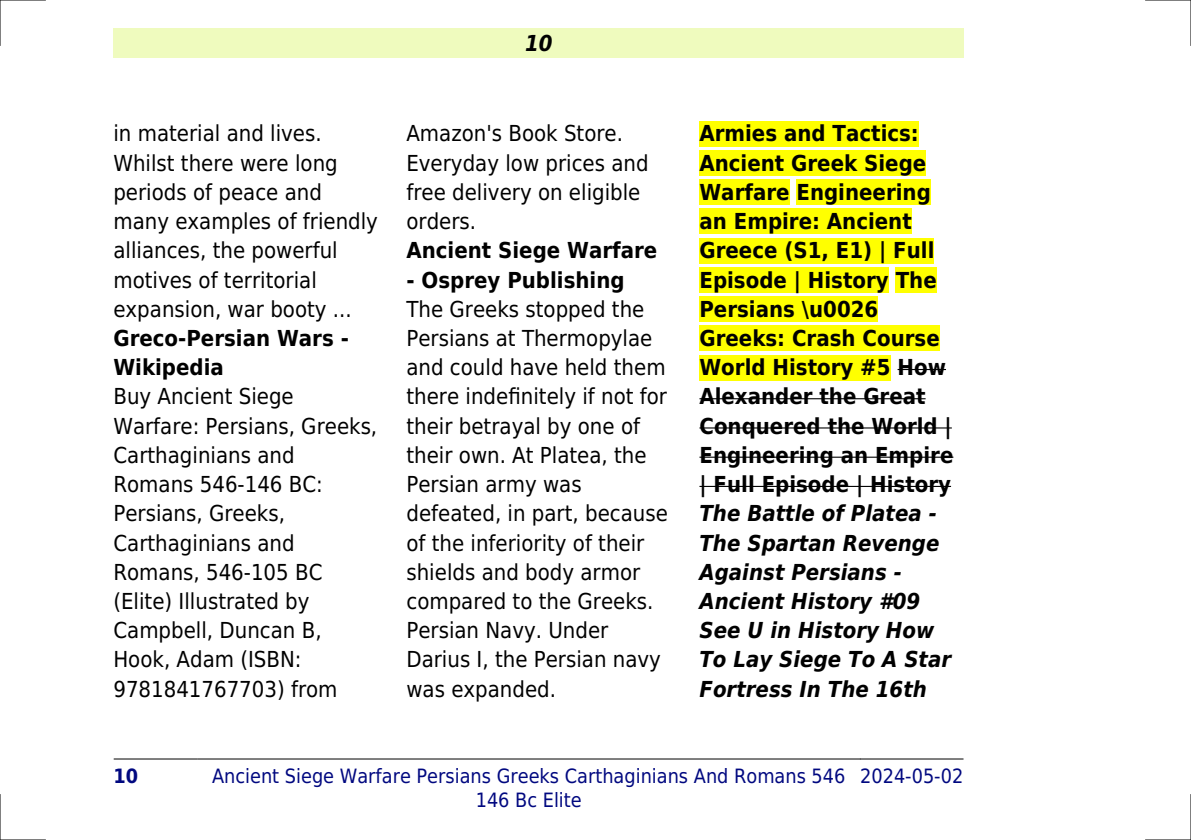
<style>
.page{position:relative;width:1191px;height:840px;background:#fff}
.page>*{position:absolute;margin:0;border:0;box-sizing:border-box;transform-origin:0 0}
.t1{font:22px/29.2px "DejaVu Sans Condensed";color:#000}
.t2{font:700 22px/29.2px "DejaVu Sans Condensed";color:#000}
.t3{font:italic 700 22px/29.2px "DejaVu Sans Condensed";color:#000}
.t4{font:19.8px/23.6px "DejaVu Sans Condensed";color:#000880;text-align:center}
.t5{font:700 19.8px "DejaVu Sans Condensed";color:#000880}
</style>
<div class="page">
<div style="left:113px;top:28px;width:851px;height:30px;background:#effbbe"></div>
<hr style="left:114px;top:758px;width:83px;height:1px;background:#000">
<hr style="left:198px;top:758px;width:662px;height:1px;background:#000">
<hr style="left:860px;top:758px;width:103px;height:1px;background:#000">
<div style="left:699px;top:121px;width:220px;height:25px;background:#ff0"></div>
<div style="left:699px;top:150px;width:227px;height:26px;background:#ff0"></div>
<div style="left:699px;top:179px;width:90px;height:26px;background:#ff0"></div>
<div style="left:796px;top:179px;width:135px;height:26px;background:#ff0"></div>
<div style="left:699px;top:208px;width:213px;height:26px;background:#ff0"></div>
<div style="left:699px;top:238px;width:235px;height:25px;background:#ff0"></div>
<div style="left:699px;top:267px;width:190px;height:25px;background:#ff0"></div>
<div style="left:895px;top:267px;width:41px;height:25px;background:#ff0"></div>
<div style="left:699px;top:296px;width:179px;height:26px;background:#ff0"></div>
<div style="left:699px;top:325px;width:240px;height:26px;background:#ff0"></div>
<div style="left:699px;top:354px;width:191px;height:26px;background:#ff0"></div>
<hr style="left:897px;top:369px;width:49px;height:1px;background:#000">
<hr style="left:699px;top:398px;width:226px;height:1px;background:#000">
<hr style="left:699px;top:427px;width:253px;height:1px;background:#000">
<hr style="left:699px;top:456px;width:254px;height:1px;background:#000">
<hr style="left:699px;top:485px;width:252px;height:1px;background:#000">
<hr style="left:0;top:0;width:45px;height:1px;background:#000">
<hr style="left:1145px;top:0;width:46px;height:1px;background:#000">
<hr style="left:0;top:839px;width:45px;height:1px;background:#000">
<hr style="left:1145px;top:839px;width:46px;height:1px;background:#000">
<hr style="left:0;top:0;width:1px;height:45px;background:#000">
<hr style="left:0;top:794px;width:1px;height:45px;background:#000">
<hr style="left:1190px;top:0;width:1px;height:45px;background:#000">
<hr style="left:1190px;top:794px;width:1px;height:45px;background:#000">
<p class="t3" style="left:525px;top:28px;width:29px">10</p>
<p class="t1" style="left:113px;top:119px;width:266px">in material and lives.<br>Whilst there were long periods of peace and many examples of friendly alliances, the powerful motives of territorial expansion, war booty ...</p>
<p class="t2" style="left:113px;top:323px;width:237px">Greco-Persian Wars -<br>Wikipedia</p>
<p class="t1" style="left:113px;top:382px;width:265px">Buy Ancient Siege<br>Warfare: Persians, Greeks,<br>Carthaginians and<br>Romans 546-146 BC:<br>Persians, Greeks,<br>Carthaginians and<br>Romans, 546-105 BC (Elite) Illustrated by<br>Campbell, Duncan B,<br>Hook, Adam (ISBN:<br>9781841767703) from</p>
<p class="t1" style="left:406px;top:119px;width:244px">Amazon's Book Store.<br>Everyday low prices and free delivery on eligible orders.</p>
<p class="t2" style="left:406px;top:236px;width:252px">Ancient Siege Warfare</p>
<p class="t2" style="left:406px;top:265px;width:220px">- Osprey Publishing</p>
<p class="t1" style="left:406px;top:294px;width:263px">The Greeks stopped the<br>Persians at Thermopylae and could have held them there indefinitely if not for their betrayal by one of their own. At Platea, the<br>Persian army was defeated, in part, because of the inferiority of their shields and body armor compared to the Greeks.<br>Persian Navy. Under<br>Darius I, the Persian navy was expanded.</p>
<p class="t2" style="left:699px;top:119px;width:255px">Armies and Tactics:<br>Ancient Greek Siege<br>Warfare Engineering an Empire: Ancient<br>Greece (S1, E1) | Full<br>Episode | History The<br>Persians \u0026<br>Greeks: Crash Course<br>World History #5 How<br>Alexander the Great<br>Conquered the World |<br>Engineering an Empire | Full Episode | History</p>
<p class="t3" style="left:699px;top:499px;width:253px">The Battle of Platea -<br>The Spartan Revenge<br>Against Persians -<br>Ancient History #09<br>See U in History How<br>To Lay Siege To A Star<br>Fortress In The 16th</p>
<p class="t5" style="left:113px;top:764px;width:26px">10</p>
<p class="t4" style="left:212px;top:763px;width:635px">Ancient Siege Warfare Persians Greeks Carthaginians And Romans 546<br>146 Bc Elite</p>
<p class="t4" style="left:860px;top:763px;width:105px">2024-05-02</p>
</div>
